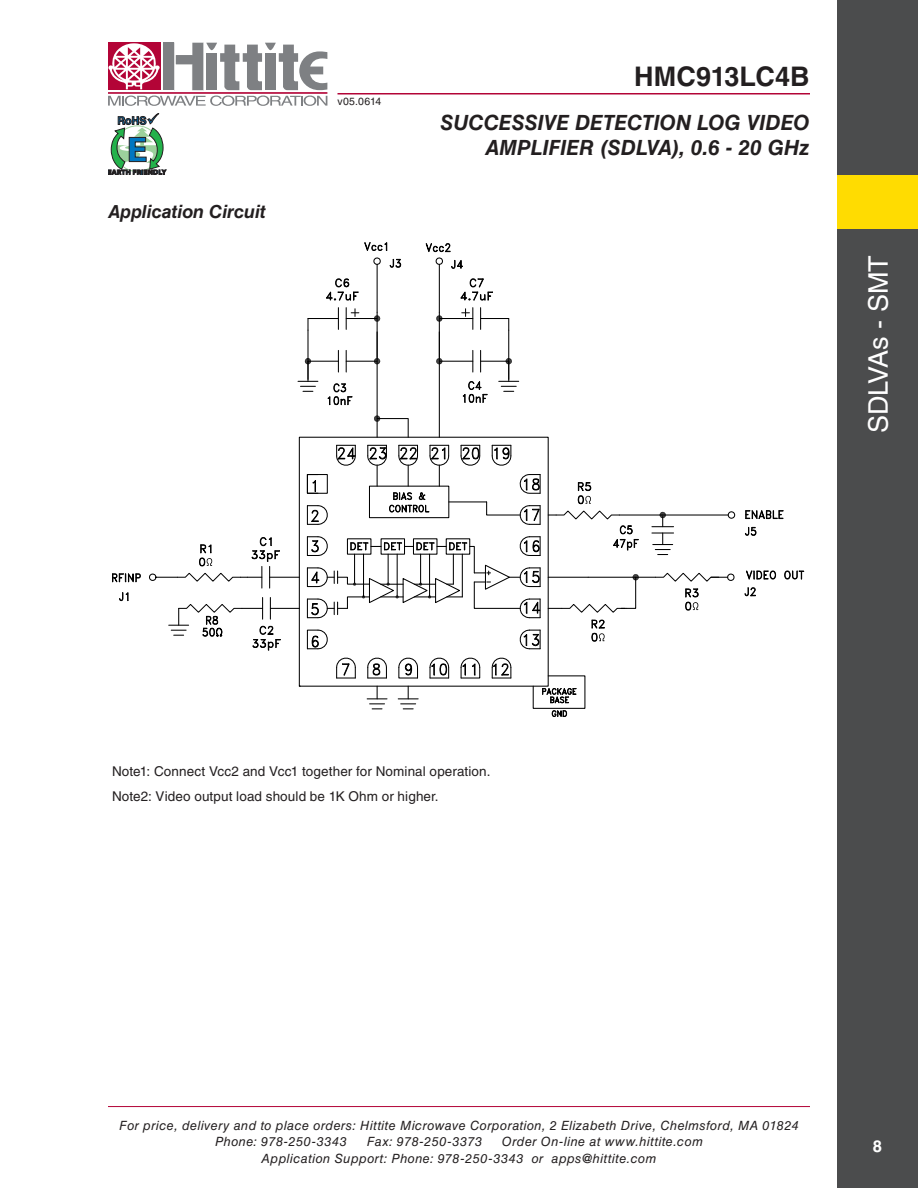
<style>
.page{position:relative;width:918px;height:1188px;background:#fff}
.page>*{position:absolute;margin:0;border:0;box-sizing:border-box;transform-origin:0 0}
.t1{font:27px "Helvetica LT Std";letter-spacing:-.005em;color:#fff}
.t2{font:700 27px "Helvetica LT Std";color:#231f20}
.t3{font:italic 700 21px/25.2px "Helvetica LT Std";color:#231f20;text-align:right}
.t4{font:italic 700 18px "Helvetica LT Std";letter-spacing:-.005em;color:#231f20}
.t5{font:700 16.5px "Helvetica LT Std";color:#fff}
.t6{font:13.5px/24.9px "Helvetica LT Std";letter-spacing:.01em;color:#231f20}
.t7{font:italic 12.75px/16.5px "Helvetica LT Std";letter-spacing:.035em;color:#231f20}
.t8{font:10.5px "Helvetica LT Std";letter-spacing:.025em;color:#231f20}
</style>
<div class="page">
<hr style="left:108px;top:1106px;width:702px;height:1px;background:#b30437">
<div style="left:163px;top:43px;width:11px;height:47px;background:#7e8083"></div>
<div style="left:108px;top:43px;width:52px;height:47px;background:#b30437"></div>
<hr style="left:108px;top:92px;width:219px;height:2px;background:#b30437">
<svg style="left:176px;top:43px;width:151px;height:47px"></svg>
<svg style="left:108px;top:96px;width:219px;height:10px"></svg>
<svg style="left:108px;top:43px;width:52px;height:46px"></svg>
<hr style="left:338px;top:93px;width:472px;height:1px;background:#b30437">
<svg style="left:108px;top:113px;width:58px;height:62px"></svg>
<div style="left:837px;top:0;width:81px;height:1188px;background:#4b4c4d"></div>
<div style="left:837px;top:175px;width:81px;height:54px;background:#ffdc01"></div>
<svg style="left:532px;top:675px;width:54px;height:42px"></svg>
<svg style="left:408px;top:419px;width:1px;height:18px"></svg>
<hr style="left:377px;top:332px;width:1px;height:105px;background:#000">
<svg style="left:338px;top:308px;width:1px;height:21px"></svg>
<svg style="left:346px;top:350px;width:1px;height:22px"></svg>
<svg style="left:338px;top:350px;width:1px;height:22px"></svg>
<hr style="left:377px;top:312px;width:1px;height:46px;background:#000">
<hr style="left:307px;top:330px;width:2px;height:31px;background:#000">
<svg style="left:374px;top:415px;width:6px;height:7px"></svg>
<hr style="left:439px;top:332px;width:1px;height:105px;background:#000">
<hr style="left:439px;top:312px;width:1px;height:46px;background:#000">
<hr style="left:508px;top:330px;width:1px;height:31px;background:#000">
<hr style="left:619px;top:515px;width:44px;height:1px;background:#000">
<hr style="left:652px;top:532px;width:22px;height:2px;background:#000">
<hr style="left:588px;top:577px;width:68px;height:1px;background:#000">
<hr style="left:377px;top:264px;width:1px;height:48px;background:#000">
<hr style="left:439px;top:264px;width:1px;height:48px;background:#000">
<svg style="left:727px;top:511px;width:9px;height:8px"></svg>
<svg style="left:436px;top:358px;width:6px;height:6px"></svg>
<svg style="left:374px;top:358px;width:6px;height:6px"></svg>
<svg style="left:374px;top:315px;width:6px;height:7px"></svg>
<svg style="left:436px;top:315px;width:6px;height:7px"></svg>
<hr style="left:663px;top:515px;width:65px;height:1px;background:#000">
<svg style="left:112px;top:573px;width:29px;height:10px"></svg>
<svg style="left:307px;top:319px;width:2px;height:11px"></svg>
<svg style="left:327px;top:383px;width:26px;height:23px"></svg>
<hr style="left:377px;top:418px;width:31px;height:1px;background:#000">
<svg style="left:746px;top:570px;width:31px;height:10px"></svg>
<svg style="left:784px;top:570px;width:20px;height:10px"></svg>
<hr style="left:346px;top:318px;width:31px;height:1px;background:#000">
<hr style="left:308px;top:318px;width:30px;height:1px;background:#000">
<hr style="left:439px;top:318px;width:34px;height:1px;background:#000">
<svg style="left:480px;top:308px;width:29px;height:22px"></svg>
<hr style="left:346px;top:361px;width:31px;height:1px;background:#000">
<hr style="left:308px;top:361px;width:30px;height:1px;background:#000">
<hr style="left:439px;top:361px;width:34px;height:1px;background:#000">
<svg style="left:652px;top:512px;width:22px;height:15px"></svg>
<svg style="left:653px;top:533px;width:20px;height:22px"></svg>
<svg style="left:745px;top:510px;width:39px;height:26px"></svg>
<svg style="left:744px;top:587px;width:12px;height:10px"></svg>
<svg style="left:364px;top:242px;width:38px;height:26px"></svg>
<svg style="left:425px;top:243px;width:38px;height:26px"></svg>
<svg style="left:119px;top:592px;width:10px;height:10px"></svg>
<svg style="left:655px;top:572px;width:80px;height:10px"></svg>
<div style="left:369px;top:486px;width:80px;height:32px;border:1px solid #000"></div>
<hr style="left:449px;top:501px;width:38px;height:1px;background:#000">
<svg style="left:306px;top:629px;width:22px;height:21px"></svg>
<svg style="left:307px;top:505px;width:21px;height:20px"></svg>
<svg style="left:336px;top:657px;width:20px;height:22px"></svg>
<svg style="left:367px;top:657px;width:20px;height:22px"></svg>
<svg style="left:398px;top:657px;width:20px;height:22px"></svg>
<svg style="left:429px;top:657px;width:21px;height:22px"></svg>
<svg style="left:460px;top:657px;width:21px;height:22px"></svg>
<svg style="left:491px;top:657px;width:21px;height:22px"></svg>
<svg style="left:519px;top:629px;width:22px;height:21px"></svg>
<svg style="left:336px;top:444px;width:20px;height:22px"></svg>
<svg style="left:460px;top:445px;width:21px;height:21px"></svg>
<svg style="left:367px;top:445px;width:83px;height:69px"></svg>
<div style="left:307px;top:474px;width:21px;height:20px;border:1px solid #000"></div>
<svg style="left:306px;top:474px;width:13px;height:20px"></svg>
<svg style="left:486px;top:501px;width:55px;height:24px"></svg>
<svg style="left:491px;top:445px;width:50px;height:49px"></svg>
<svg style="left:306px;top:536px;width:235px;height:83px"></svg>
<svg style="left:462px;top:350px;width:57px;height:53px"></svg>
<svg style="left:298px;top:358px;width:20px;height:34px"></svg>
<svg style="left:685px;top:588px;width:14px;height:23px"></svg>
<svg style="left:169px;top:598px;width:130px;height:53px"></svg>
<svg style="left:548px;top:482px;width:91px;height:69px"></svg>
<svg style="left:149px;top:535px;width:150px;height:53px"></svg>
<svg style="left:326px;top:278px;width:33px;height:23px"></svg>
<svg style="left:460px;top:278px;width:33px;height:23px"></svg>
<svg style="left:367px;top:686px;width:20px;height:23px"></svg>
<svg style="left:398px;top:686px;width:20px;height:23px"></svg>
<svg style="left:548px;top:574px;width:91px;height:68px"></svg>
<svg style="left:346px;top:308px;width:13px;height:21px"></svg>
<svg style="left:462px;top:308px;width:11px;height:21px"></svg>
<h3 class="t4" style="left:108px;top:201px;width:159px">Application Circuit</h3>
<p class="t8" style="left:338px;top:95px;width:45px">v05.0614</p>
<h1 class="t2" style="left:634px;top:60px;width:177px">HMC913LC4B</h1>
<h2 class="t3" style="left:441px;top:109px;width:371px">SUCCESSIVE DETECTION LOG VIDEO<br>AMPLIFIER (SDLVA), 0.6 - 20 GHz</h2>
<h1 class="t1" style="left:863px;top:433px;width:179px;rotate:-90deg">SDLVAs - SMT</h1>
<p class="t6" style="left:112px;top:759px;width:380px">Note1: Connect Vcc2 and Vcc1 together for Nominal operation.<br>Note2: Video output load should be 1K Ohm or higher.</p>
<p class="t7" style="left:215px;top:1117px;width:585px;text-indent:-96px">For price, delivery and to place orders: Hittite Microwave Corporation, 2 Elizabeth Drive, Chelmsford, MA 01824<br>Phone: 978-250-3343</p>
<p class="t7" style="left:262px;top:1133px;width:443px;text-indent:240px">Order On-line at www.hittite.com<br>Application Support: Phone: 978-250-3343 or apps@hittite.com</p>
<p class="t7" style="left:367px;top:1133px;width:117px">Fax: 978-250-3373</p>
<p class="t5" style="left:873px;top:1136px;width:11px">8</p>
</div>
